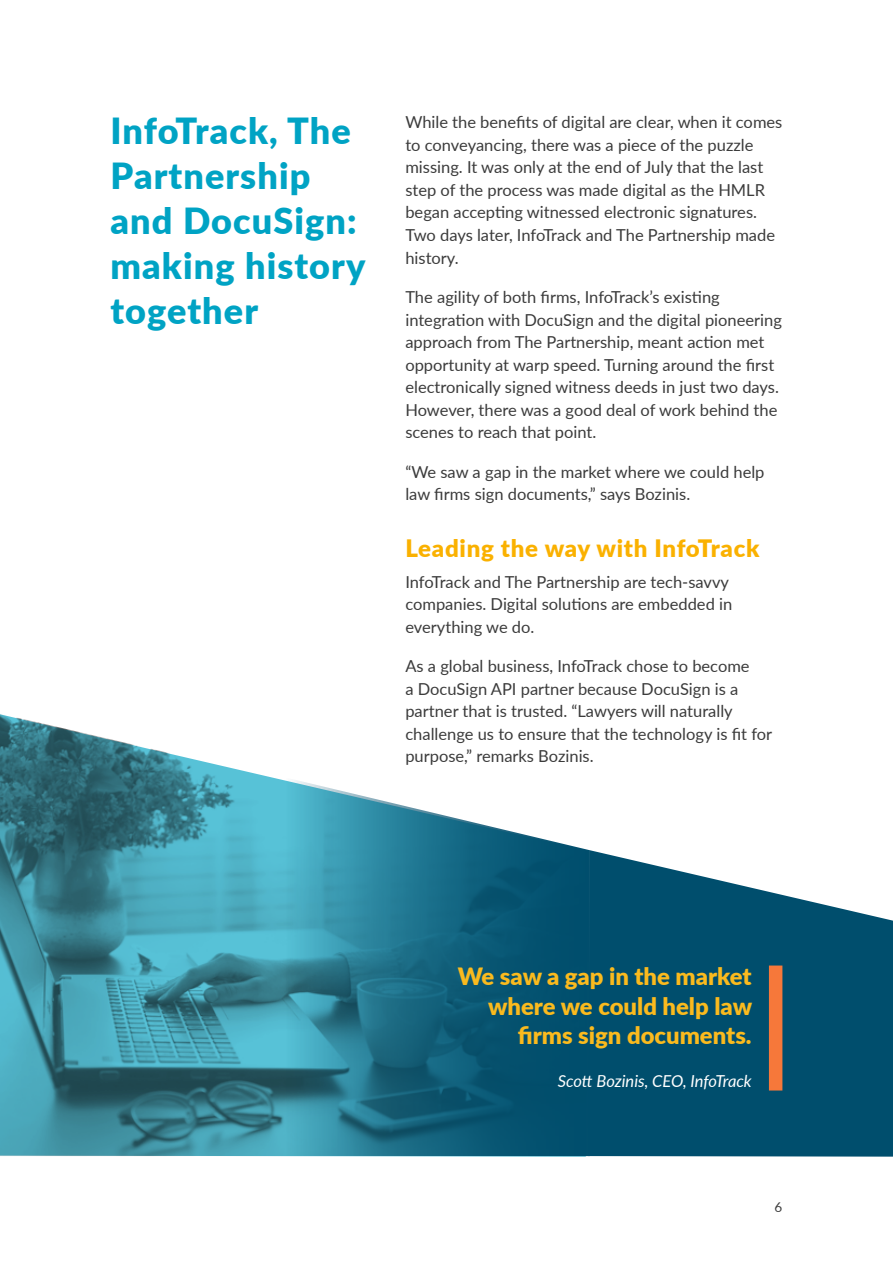
<style>
.page{position:relative;width:893px;height:1263px;background:#fff}
.page>*{position:absolute;margin:0;border:0;box-sizing:border-box;transform-origin:0 0}
.t1{font:900 36px/45px "Lato";letter-spacing:.03em;color:#00a3c4}
.t2{font:900 24px "Lato";letter-spacing:.03em;color:#fab100}
.t3{font:900 23.85px/29.8px "Lato";color:#faba1e;text-align:right}
.t4{font:16.5px/22.5px "Lato";color:#3b3b3b}
.t5{font:italic 16.5px "Lato";letter-spacing:-.005em;color:#fff}
.t6{font:13.5px "Lato";color:#3b3b3b}
</style>
<div class="page">
<svg style="left:0;top:714px;width:588px;height:443px"></svg>
<svg style="left:590px;top:850px;width:303px;height:306px;background:#1e627e"></svg>
<svg style="left:284px;top:777px;width:306px;height:379px;background:#327c93"></svg>
<div style="left:769px;top:965px;width:13px;height:125px;background:#f6783a"></div>
<h1 class="t1" style="left:111px;top:107px;width:256px">InfoTrack, The<br>Partnership and DocuSign: making history together</h1>
<p class="t4" style="left:405px;top:110px;width:379px">While the benefits of digital are clear, when it comes to conveyancing, there was a piece of the puzzle missing. It was only at the end of July that the last step of the process was made digital as the HMLR began accepting witnessed electronic signatures.<br>Two days later, InfoTrack and The Partnership made history.</p>
<p class="t4" style="left:405px;top:285px;width:378px">The agility of both firms, InfoTrack’s existing integration with DocuSign and the digital pioneering approach from The Partnership, meant action met opportunity at warp speed. Turning around the first electronically signed witness deeds in just two days.<br>However, there was a good deal of work behind the scenes to reach that point.</p>
<p class="t4" style="left:405px;top:460px;width:361px">“We saw a gap in the market where we could help law firms sign documents,” says Bozinis.</p>
<h2 class="t2" style="left:405px;top:530px;width:356px">Leading the way with InfoTrack</h2>
<p class="t4" style="left:405px;top:570px;width:328px">InfoTrack and The Partnership are tech-savvy companies. Digital solutions are embedded in everything we do.</p>
<p class="t4" style="left:405px;top:654px;width:368px">As a global business, InfoTrack chose to become<br>a DocuSign API partner because DocuSign is a partner that is trusted. “Lawyers will naturally challenge us to ensure that the technology is fit for purpose,” remarks Bozinis.</p>
<h3 class="t3" style="left:458px;top:960px;width:296px">We saw a gap in the market where we could help law firms sign documents.</h3>
<p class="t5" style="left:558px;top:1069px;width:195px">Scott Bozinis, CEO, InfoTrack</p>
<p class="t6" style="left:775px;top:1197px;width:9px">6</p>
</div>
